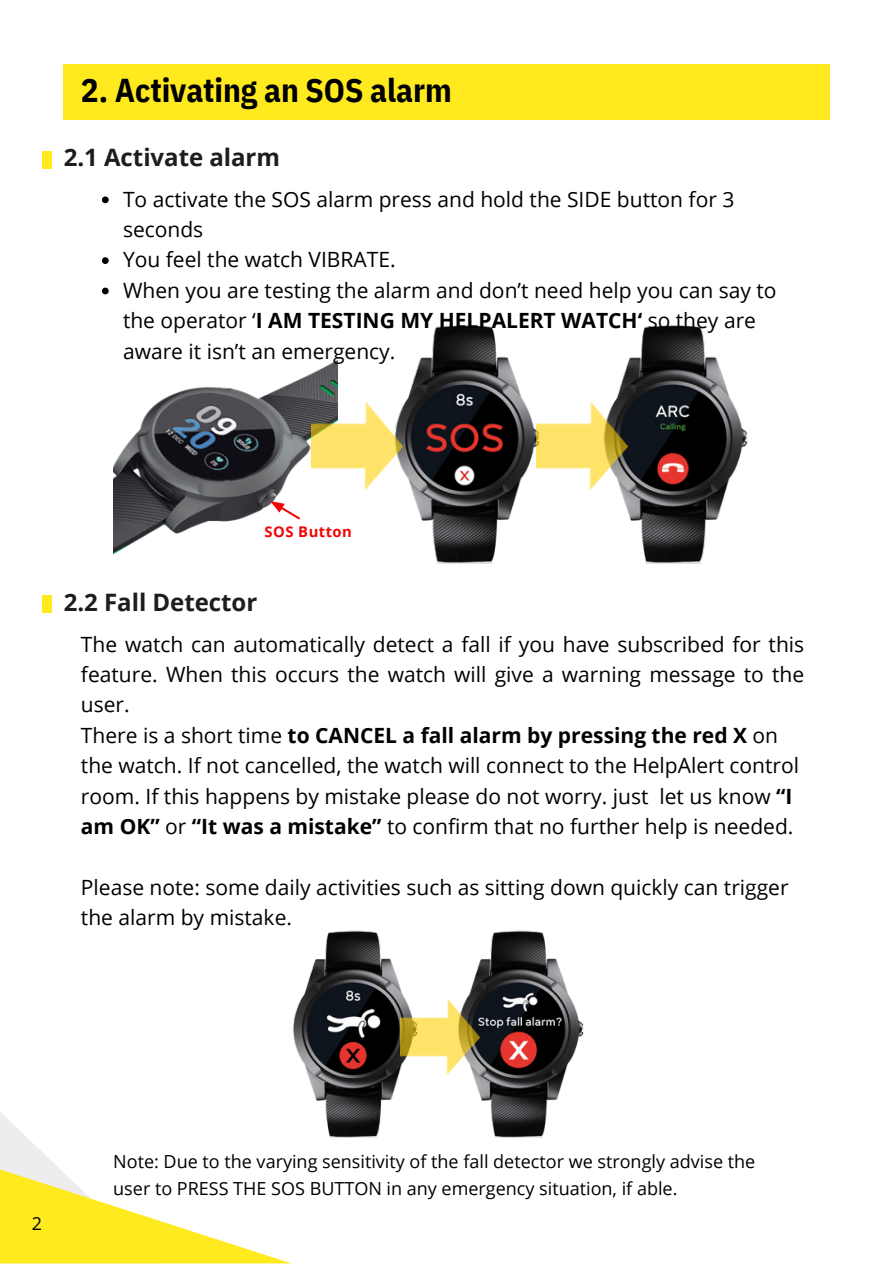
<style>
.page{position:relative;width:894px;height:1264px;background:#fff}
.page>*{position:absolute;margin:0;border:0;box-sizing:border-box;transform-origin:0 0}
.t1{font:700 33px "IBM Plex Sans Cond";letter-spacing:-.005em;color:#000}
.t2{font:700 24px "Open Sans";color:#1d1d1b}
.t3{font:21px/30.3px "Open Sans";color:#000}
.t4{font:18px/27px "Open Sans";color:#000}
.t5{font:700 14.7px "Open Sans";letter-spacing:.03em;color:#f10505}
.s1{font-weight:700}
</style>
<div class="page">
<svg style="left:0;top:1112px;width:290px;height:151px"></svg>
<div style="left:64px;top:64px;width:765px;height:56px;background:#ffea20"></div>
<img style="left:614px;top:325px;width:134px;height:238px">
<img style="left:403px;top:325px;width:133px;height:238px">
<img style="left:113px;top:360px;width:224px;height:195px">
<svg style="left:270px;top:501px;width:30px;height:18px"></svg>
<img style="left:311px;top:403px;width:92px;height:86px">
<img style="left:536px;top:403px;width:91px;height:86px">
<svg style="left:102px;top:196px;width:7px;height:7px"></svg>
<svg style="left:102px;top:257px;width:7px;height:7px"></svg>
<svg style="left:102px;top:287px;width:7px;height:7px"></svg>
<img style="left:466px;top:930px;width:118px;height:207px">
<img style="left:288px;top:930px;width:118px;height:207px">
<img style="left:400px;top:999px;width:79px;height:74px">
<div style="left:42px;top:151px;width:10px;height:17px;background:#ffea20"></div>
<div style="left:42px;top:595px;width:10px;height:18px;background:#ffea20"></div>
<h2 class="t1" style="left:81px;top:68px;width:372px">2. Activating an SOS alarm</h2>
<p class="t2" style="left:64px;top:141px;width:217px">2.1 Activate alarm</p>
<p class="t3" style="left:123px;top:183px;width:612px">To activate the SOS alarm press and hold the SIDE button for 3 seconds</p>
<p class="t3" style="left:123px;top:244px;width:274px">You feel the watch VIBRATE.</p>
<p class="t3" style="left:123px;top:274px;width:655px">When you are testing the alarm and don’t need help you can say to the operator ‘<span class="s1">I AM TESTING MY HELPALERT WATCH‘</span> so they are aware it isn’t an emergency.</p>
<p class="t5" style="left:264px;top:521px;width:89px">SOS Button</p>
<p class="t2" style="left:64px;top:585px;width:195px">2.2 Fall Detector</p>
<h2 class="t3" style="left:81px;top:628px;width:724px">The watch can automatically detect a fall if you have subscribed for this feature. When this occurs the watch will give a warning message to the user.<br>There is a short time <span class="s1">to CANCEL a fall alarm by pressing the red X</span> on the watch. If not cancelled, the watch will connect to the HelpAlert control room. If this happens by mistake please do not worry. just let us know <span class="s1">“I am OK”</span> or <span class="s1">“It was a mistake”</span> to confirm that no further help is needed.</h2>
<h3 class="t3" style="left:81px;top:871px;width:709px">Please note: some daily activities such as sitting down quickly can trigger the alarm by mistake.</h3>
<h1 class="t4" style="left:32px;top:1209px;width:12px">2</h1>
<h3 class="t4" style="left:113px;top:1147px;width:643px">Note: Due to the varying sensitivity of the fall detector we strongly advise the user to PRESS THE SOS BUTTON in any emergency situation, if able.</h3>
</div>
